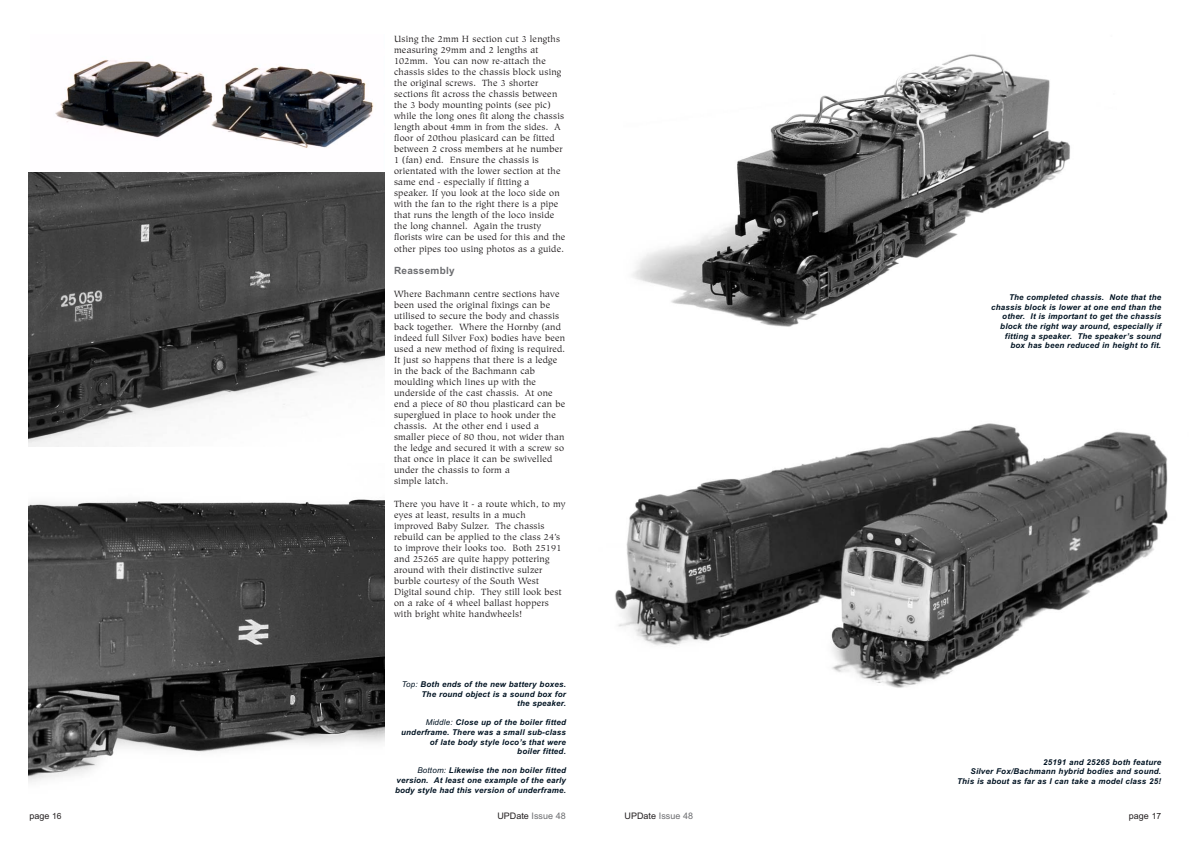
<style>
.page{position:relative;width:1190px;height:841px;background:#fff}
.page>*{position:absolute;margin:0;border:0;box-sizing:border-box;transform-origin:0 0}
.t1{font:700 10px "Arial";letter-spacing:.025em;color:#6c6d70}
.t2{font:9px/11px "Hiroshige";letter-spacing:.025em;color:#231f20}
.t3{font:9px "Arial";color:#6c6d70}
.t4{font:9px "Arial";color:#231f20}
.t5{font:italic 700 8px/9.6px "Arial";letter-spacing:.025em;color:#001322;text-align:right}
.s1{font-weight:400}
.s2{font-size:8.5px}
.s3{color:#231f20}
</style>
<div class="page">
<img style="left:632px;top:54px;width:438px;height:273px">
<img style="left:615px;top:423px;width:553px;height:265px">
<img style="left:55px;top:59px;width:319px;height:89px">
<img style="left:28px;top:173px;width:357px;height:273px">
<img style="left:28px;top:499px;width:357px;height:283px">
<p class="t2" style="left:394px;top:34px;width:173px">Using the 2mm H section cut 3 lengths measuring 29mm and 2 lengths at 102mm. You can now re-attach the chassis sides to the chassis block using the original screws. The 3 shorter sections fit across the chassis between the 3 body mounting points (see pic) while the long ones fit along the chassis length about 4mm in from the sides. A floor of 20thou plasicard can be fitted between 2 cross members at he number 1 (fan) end. Ensure the chassis is orientated with the lower section at the same end - especially if fitting a speaker. If you look at the loco side on with the fan to the right there is a pipe that runs the length of the loco inside the long channel. Again the trusty florists wire can be used for this and the other pipes too using photos as a guide.</p>
<p class="t1" style="left:394px;top:267px;width:62px">Reassembly</p>
<p class="t2" style="left:394px;top:289px;width:173px">Where Bachmann centre sections have been used the original fixings can be utilised to secure the body and chassis back together. Where the Hornby (and indeed full Silver Fox) bodies have been used a new method of fixing is required.<br>It just so happens that there is a ledge in the back of the Bachmann cab moulding which lines up with the underside of the cast chassis. At one end a piece of 80 thou plasticard can be superglued in place to hook under the chassis. At the other end i used a smaller piece of 80 thou, not wider than the ledge and secured it with a screw so that once in place it can be swivelled under the chassis to form a<br>simple latch.</p>
<p class="t2" style="left:394px;top:499px;width:173px">There you have it - a route which, to my eyes at least, results in a much improved Baby Sulzer. The chassis rebuild can be applied to the class 24’s to improve their looks too. Both 25191 and 25265 are quite happy pottering around with their distinctive sulzer burble courtesy of the South West Digital sound chip. They still look best on a rake of 4 wheel ballast hoppers with bright white handwheels!</p>
<p class="t5" style="left:402px;top:680px;width:166px"><span class="s1">Top:</span> Both ends of the new battery boxes.<br>The round object is a sound box for<br>the speaker.</p>
<p class="t5" style="left:401px;top:719px;width:166px"><span class="s1">Middle:</span> Close up of the boiler fitted underframe. There was a small sub-class of late body style loco’s that were<br>boiler fitted.</p>
<p class="t5" style="left:395px;top:767px;width:172px;text-align:justify;text-indent:22px"><span class="s1">Bottom:</span> Likewise the non boiler fitted version. At least one example of the early body style had this version of underframe.</p>
<p class="t5" style="left:991px;top:293px;width:172px">The completed chassis. Note that the chassis block is lower at one end than the other. It is important to get the chassis block the right way around, especially if fitting a speaker. The speaker’s sound box has been reduced in height to fit.</p>
<p class="t5" style="left:957px;top:758px;width:206px">25191 and 25265 both feature<br>Silver Fox/Bachmann hybrid bodies and sound.<br>This is about as far as I can take a model class 25!</p>
<p class="t4" style="left:29px;top:813px;width:34px">page <span class="s2">16</span></p>
<p class="t3" style="left:497px;top:813px;width:70px"><span class="s3">UPDate</span> Issue 48</p>
<p class="t3" style="left:625px;top:813px;width:70px"><span class="s3">UPDate</span> Issue 48</p>
<p class="t4" style="left:1129px;top:813px;width:34px">page <span class="s2">17</span></p>
</div>
